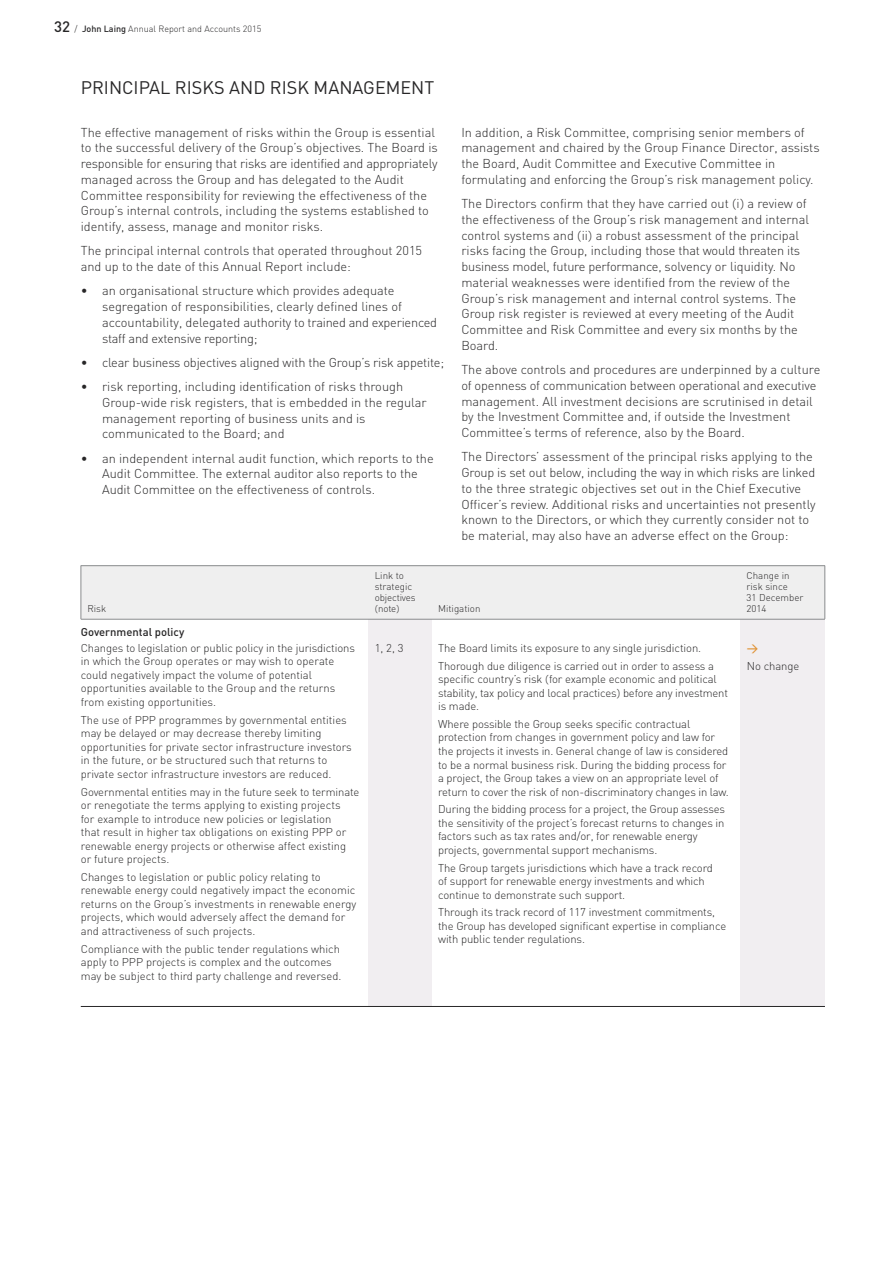
<style>
.page{position:relative;width:893px;height:1263px;background:#fff}
.page>*{position:absolute;margin:0;border:0;box-sizing:border-box;transform-origin:0 0}
.t1{font:18px "DINCLS Regular";color:#272627}
.t2{font:12.75px/15.8px "DINCLS Light";color:#272627}
.t3{font:11.25px/13.5px "DINCLS Light";letter-spacing:-.01em;color:#272627}
.t4{font:11.25px "DINCLS Medium";color:#272627}
.t5{font:11.25px "DINCLS Medium";color:#e09132}
.t6{font:9.75px/11.2px "DINCLS Light";color:#272627}
.t7{font:9px "DINCLS Light";color:#272627}
.s1{font-family:"DINCLS Medium";font-size:15px}
.s2{font-family:"DINCLS Medium"}
</style>
<div class="page">
<div style="left:81px;top:566px;width:287px;height:53px;background:#efefef"></div>
<div style="left:368px;top:566px;width:64px;height:53px;background:#efefef"></div>
<div style="left:432px;top:566px;width:308px;height:53px;background:#efefef"></div>
<div style="left:740px;top:566px;width:85px;height:53px;background:#efefef"></div>
<hr style="left:81px;top:566px;width:1px;height:53px;background:#8a8c8e">
<hr style="left:825px;top:566px;width:1px;height:53px;background:#8a8c8e">
<hr style="left:81px;top:565px;width:744px;height:1px;background:#8a8c8e">
<div style="left:368px;top:619px;width:64px;height:387px;background:#f1eef1"></div>
<div style="left:740px;top:619px;width:85px;height:387px;background:#f1eef1"></div>
<hr style="left:81px;top:619px;width:744px;height:1px;background:#8a8c8e">
<hr style="left:81px;top:1006px;width:744px;height:1px;background:#272627">
<p class="t7" style="left:54px;top:24px;width:209px"><span class="s1">32</span> / <span class="s2">John Laing</span> Annual Report and Accounts 2015</p>
<h1 class="t1" style="left:81px;top:77px;width:355px">PRINCIPAL RISKS AND RISK MANAGEMENT</h1>
<p class="t2" style="left:81px;top:124px;width:358px">The effective management of risks within the Group is essential to the successful delivery of the Group’s objectives. The Board is responsible for ensuring that risks are identified and appropriately managed across the Group and has delegated to the Audit Committee responsibility for reviewing the effectiveness of the Group’s internal controls, including the systems established to identify, assess, manage and monitor risks.</p>
<p class="t2" style="left:81px;top:243px;width:343px">The principal internal controls that operated throughout 2015 and up to the date of this Annual Report include:</p>
<p class="t2" style="left:102px;top:283px;width:337px;text-indent:-21px">• an organisational structure which provides adequate segregation of responsibilities, clearly defined lines of accountability, delegated authority to trained and experienced staff and extensive reporting;</p>
<p class="t2" style="left:81px;top:355px;width:365px">• clear business objectives aligned with the Group’s risk appetite;</p>
<p class="t2" style="left:102px;top:379px;width:326px;text-indent:-21px">• risk reporting, including identification of risks through Group-wide risk registers, that is embedded in the regular management reporting of business units and is communicated to the Board; and</p>
<p class="t2" style="left:102px;top:450px;width:333px;text-indent:-21px">• an independent internal audit function, which reports to the<br>Audit Committee. The external auditor also reports to the<br>Audit Committee on the effectiveness of controls.</p>
<p class="t2" style="left:461px;top:124px;width:360px">In addition, a Risk Committee, comprising senior members of management and chaired by the Group Finance Director, assists the Board, Audit Committee and Executive Committee in formulating and enforcing the Group’s risk management policy.</p>
<p class="t2" style="left:461px;top:196px;width:349px">The Directors confirm that they have carried out (i) a review of the effectiveness of the Group’s risk management and internal control systems and (ii) a robust assessment of the principal risks facing the Group, including those that would threaten its business model, future performance, solvency or liquidity. No material weaknesses were identified from the review of the Group’s risk management and internal control systems. The Group risk register is reviewed at every meeting of the Audit Committee and Risk Committee and every six months by the Board.</p>
<p class="t2" style="left:461px;top:362px;width:360px">The above controls and procedures are underpinned by a culture of openness of communication between operational and executive management. All investment decisions are scrutinised in detail by the Investment Committee and, if outside the Investment Committee’s terms of reference, also by the Board.</p>
<p class="t2" style="left:461px;top:449px;width:356px">The Directors’ assessment of the principal risks applying to the Group is set out below, including the way in which risks are linked to the three strategic objectives set out in the Chief Executive Officer’s review. Additional risks and uncertainties not presently known to the Directors, or which they currently consider not to be material, may also have an adverse effect on the Group:</p>
<p class="t6" style="left:87px;top:603px;width:20px">Risk</p>
<p class="t4" style="left:81px;top:626px;width:105px">Governmental policy</p>
<p class="t3" style="left:81px;top:641px;width:276px">Changes to legislation or public policy in the jurisdictions in which the Group operates or may wish to operate could negatively impact the volume of potential opportunities available to the Group and the returns from existing opportunities.</p>
<p class="t3" style="left:81px;top:713px;width:273px">The use of PPP programmes by governmental entities may be delayed or may decrease thereby limiting opportunities for private sector infrastructure investors in the future, or be structured such that returns to private sector infrastructure investors are reduced.</p>
<p class="t3" style="left:81px;top:785px;width:280px">Governmental entities may in the future seek to terminate or renegotiate the terms applying to existing projects<br>for example to introduce new policies or legislation<br>that result in higher tax obligations on existing PPP or renewable energy projects or otherwise affect existing or future projects.</p>
<p class="t3" style="left:81px;top:870px;width:277px">Changes to legislation or public policy relating to renewable energy could negatively impact the economic returns on the Group’s investments in renewable energy projects, which would adversely affect the demand for and attractiveness of such projects.</p>
<p class="t3" style="left:81px;top:942px;width:262px">Compliance with the public tender regulations which apply to PPP projects is complex and the outcomes may be subject to third party challenge and reversed.</p>
<p class="t6" style="left:375px;top:570px;width:42px">Link to strategic objectives (note)</p>
<p class="t6" style="left:438px;top:603px;width:44px">Mitigation</p>
<p class="t3" style="left:375px;top:641px;width:30px">1, 2, 3</p>
<p class="t3" style="left:438px;top:639px;width:277px;line-height:17.7px">The Board limits its exposure to any single jurisdiction.<br>Thorough due diligence is carried out in order to assess a</p>
<p class="t3" style="left:438px;top:673px;width:291px">specific country’s risk (for example economic and political stability, tax policy and local practices) before any investment is made.</p>
<p class="t3" style="left:438px;top:717px;width:292px">Where possible the Group seeks specific contractual protection from changes in government policy and law for the projects it invests in. General change of law is considered to be a normal business risk. During the bidding process for a project, the Group takes a view on an appropriate level of return to cover the risk of non-discriminatory changes in law.</p>
<p class="t3" style="left:438px;top:803px;width:288px">During the bidding process for a project, the Group assesses the sensitivity of the project’s forecast returns to changes in factors such as tax rates and/or, for renewable energy projects, governmental support mechanisms.</p>
<p class="t3" style="left:438px;top:861px;width:276px">The Group targets jurisdictions which have a track record of support for renewable energy investments and which continue to demonstrate such support.</p>
<p class="t3" style="left:438px;top:906px;width:290px">Through its track record of 117 investment commitments, the Group has developed significant expertise in compliance with public tender regulations.</p>
<p class="t6" style="left:747px;top:570px;width:58px">Change in risk since<br>31 December<br>2014</p>
<p class="t5" style="left:747px;top:641px;width:13px">&gt;</p>
<p class="t3" style="left:747px;top:659px;width:54px">No change</p>
</div>
